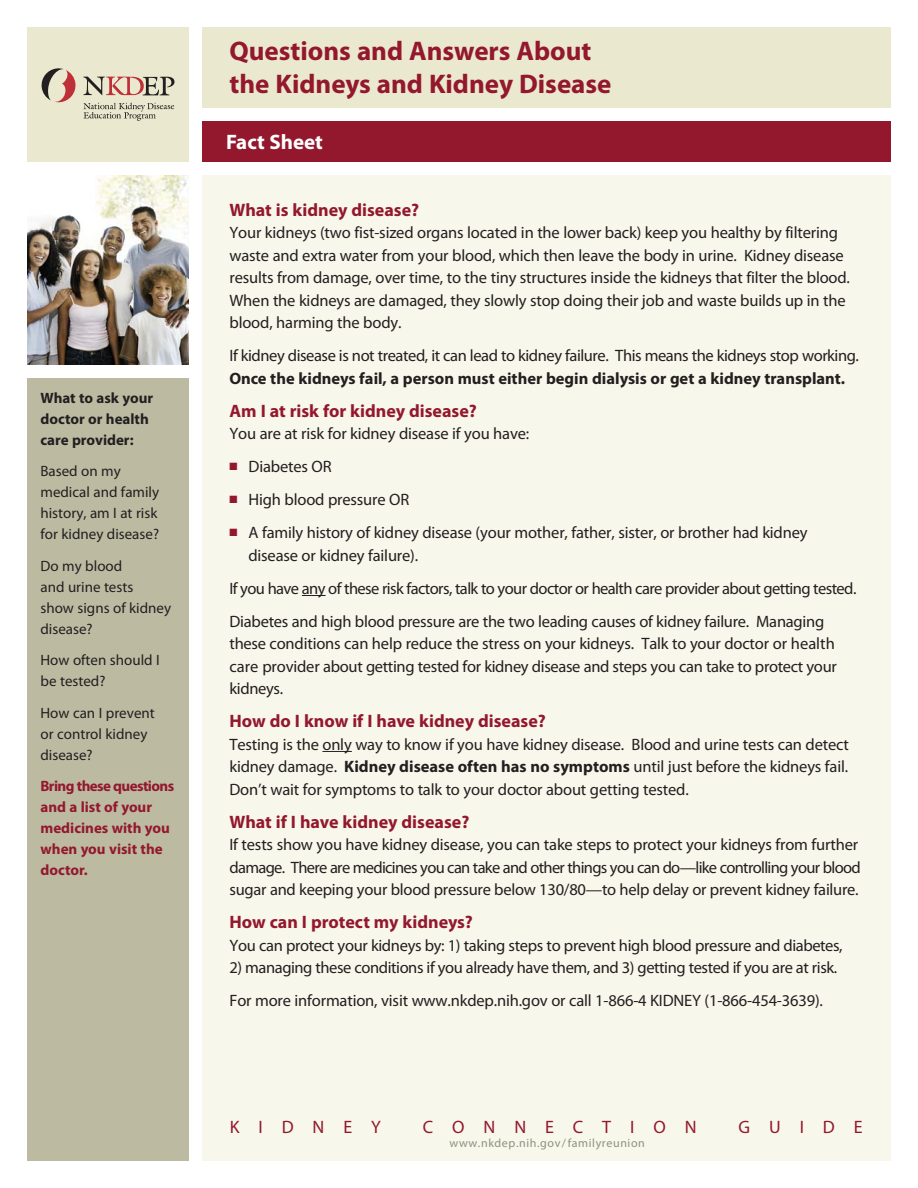
<style>
.page{position:relative;width:918px;height:1188px;background:#fff}
.page>*{position:absolute;margin:0;border:0;box-sizing:border-box;transform-origin:0 0}
.t1{font:700 27px/32.4px "Myriad Pro";color:#93182d}
.t2{font:700 21px "Myriad Pro";color:#fff}
.t3{font:700 18px "Myriad Pro";color:#93182d}
.t4{font:18px "Myriad Pro";letter-spacing:1.05em;color:#93182d}
.t5{font:16.5px/22.5px "Myriad Pro";letter-spacing:-.01em;color:#231f20}
.t6{font:16.5px "Myriad Pro";letter-spacing:-.035em;color:#231f20}
.t7{font:700 16.5px "Myriad Pro";color:#231f20}
.t8{font:15px/21px "Myriad Pro";color:#231f20}
.t9{font:700 15px/21px "Myriad Pro";color:#93182d}
.t10{font:700 15px/21px "Myriad Pro";color:#231f20}
.t11{font:12px "Myriad Pro";letter-spacing:.05em;color:#8f917f}
.s1{font-weight:700}
</style>
<div class="page">
<div style="left:202px;top:176px;width:689px;height:985px;background:#f8f7eb"></div>
<div style="left:27px;top:378px;width:162px;height:783px;background:#bcbba2"></div>
<div style="left:202px;top:27px;width:689px;height:81px;background:#eae9cf"></div>
<svg style="left:302px;top:595px;width:24px;height:1px"></svg>
<hr style="left:322px;top:751px;width:30px;height:1px;background:#231f20">
<div style="left:27px;top:27px;width:162px;height:135px;background:#eae9cf"></div>
<svg style="left:42px;top:68px;width:34px;height:34px"></svg>
<svg style="left:83px;top:76px;width:92px;height:19px"></svg>
<svg style="left:84px;top:103px;width:90px;height:18px"></svg>
<img style="left:27px;top:176px;width:162px;height:188px">
<div style="left:202px;top:122px;width:689px;height:40px;background:#93182d"></div>
<p class="t10" style="left:40px;top:388px;width:114px">What to ask your doctor or health care provider:</p>
<p class="t8" style="left:40px;top:462px;width:120px">Based on my medical and family history, am I at risk for kidney disease?</p>
<p class="t8" style="left:40px;top:556px;width:132px">Do my blood<br>and urine tests<br>show signs of kidney disease?</p>
<p class="t8" style="left:40px;top:651px;width:121px">How often should I be tested?</p>
<p class="t8" style="left:40px;top:703px;width:116px">How can I prevent or control kidney disease?</p>
<p class="t9" style="left:40px;top:777px;width:135px">Bring these questions and a list of your medicines with you when you visit the doctor.</p>
<h2 class="t1" style="left:230px;top:37px;width:384px">Questions and Answers About the Kidneys and Kidney Disease</h2>
<p class="t2" style="left:226px;top:134px;width:98px">Fact Sheet</p>
<h4 class="t3" style="left:230px;top:203px;width:191px">What is kidney disease?</h4>
<p class="t5" style="left:230px;top:223px;width:622px">Your kidneys (two fist-sized organs located in the lower back) keep you healthy by filtering waste and extra water from your blood, which then leave the body in urine. Kidney disease results from damage, over time, to the tiny structures inside the kidneys that filter the blood.<br>When the kidneys are damaged, they slowly stop doing their job and waste builds up in the blood, harming the body.</p>
<p class="t5" style="left:230px;top:346px;width:631px">If kidney disease is not treated, it can lead to kidney failure. This means the kidneys stop working.</p>
<p class="t7" style="left:230px;top:372px;width:617px">Once the kidneys fail, a person must either begin dialysis or get a kidney transplant.</p>
<h4 class="t3" style="left:230px;top:404px;width:249px">Am I at risk for kidney disease?</h4>
<p class="t5" style="left:230px;top:424px;width:301px">You are at risk for kidney disease if you have:</p>
<p class="t5" style="left:230px;top:457px;width:104px"><sup>■</sup> Diabetes OR</p>
<p class="t5" style="left:230px;top:490px;width:181px"><sup>■</sup> High blood pressure OR</p>
<p class="t5" style="left:248px;top:523px;width:561px;text-indent:-19px"><sup>■</sup> A family history of kidney disease (your mother, father, sister, or brother had kidney disease or kidney failure).</p>
<p class="t6" style="left:230px;top:582px;width:628px">If you have any of these risk factors, talk to your doctor or health care provider about getting tested.</p>
<p class="t5" style="left:230px;top:611px;width:609px">Diabetes and high blood pressure are the two leading causes of kidney failure. Managing these conditions can help reduce the stress on your kidneys. Talk to your doctor or health care provider about getting tested for kidney disease and steps you can take to protect your kidneys.</p>
<h4 class="t3" style="left:230px;top:714px;width:318px">How do I know if I have kidney disease?</h4>
<p class="t5" style="left:229px;top:734px;width:621px;text-align:justify">Testing is the only way to know if you have kidney disease. Blood and urine tests can detect kidney damage. <span class="s1">Kidney disease often has no symptoms</span> until just before the kidneys fail.<br>Don’t wait for symptoms to talk to your doctor about getting tested.</p>
<h4 class="t3" style="left:230px;top:815px;width:241px">What if I have kidney disease?</h4>
<p class="t5" style="left:230px;top:835px;width:633px">If tests show you have kidney disease, you can take steps to protect your kidneys from further damage. There are medicines you can take and other things you can do—like controlling your blood sugar and keeping your blood pressure below 130/80—to help delay or prevent kidney failure.</p>
<h4 class="t3" style="left:230px;top:915px;width:245px">How can I protect my kidneys?</h4>
<p class="t5" style="left:230px;top:935px;width:615px">You can protect your kidneys by: 1) taking steps to prevent high blood pressure and diabetes,</p>
<p class="t5" style="left:230px;top:958px;width:609px">2) managing these conditions if you already have them, and 3) getting tested if you are at risk.</p>
<p class="t5" style="left:230px;top:990px;width:595px">For more information, visit www.nkdep.nih.gov or call 1-866-4 KIDNEY (1-866-454-3639).</p>
<p class="t4" style="left:230px;top:1120px;width:153px">KIDNEY</p>
<p class="t4" style="left:423px;top:1120px;width:275px">CONNECTION</p>
<p class="t4" style="left:739px;top:1120px;width:126px">GUIDE</p>
<p class="t11" style="left:450px;top:1138px;width:197px">www.nkdep.nih.gov / familyreunion</p>
</div>
